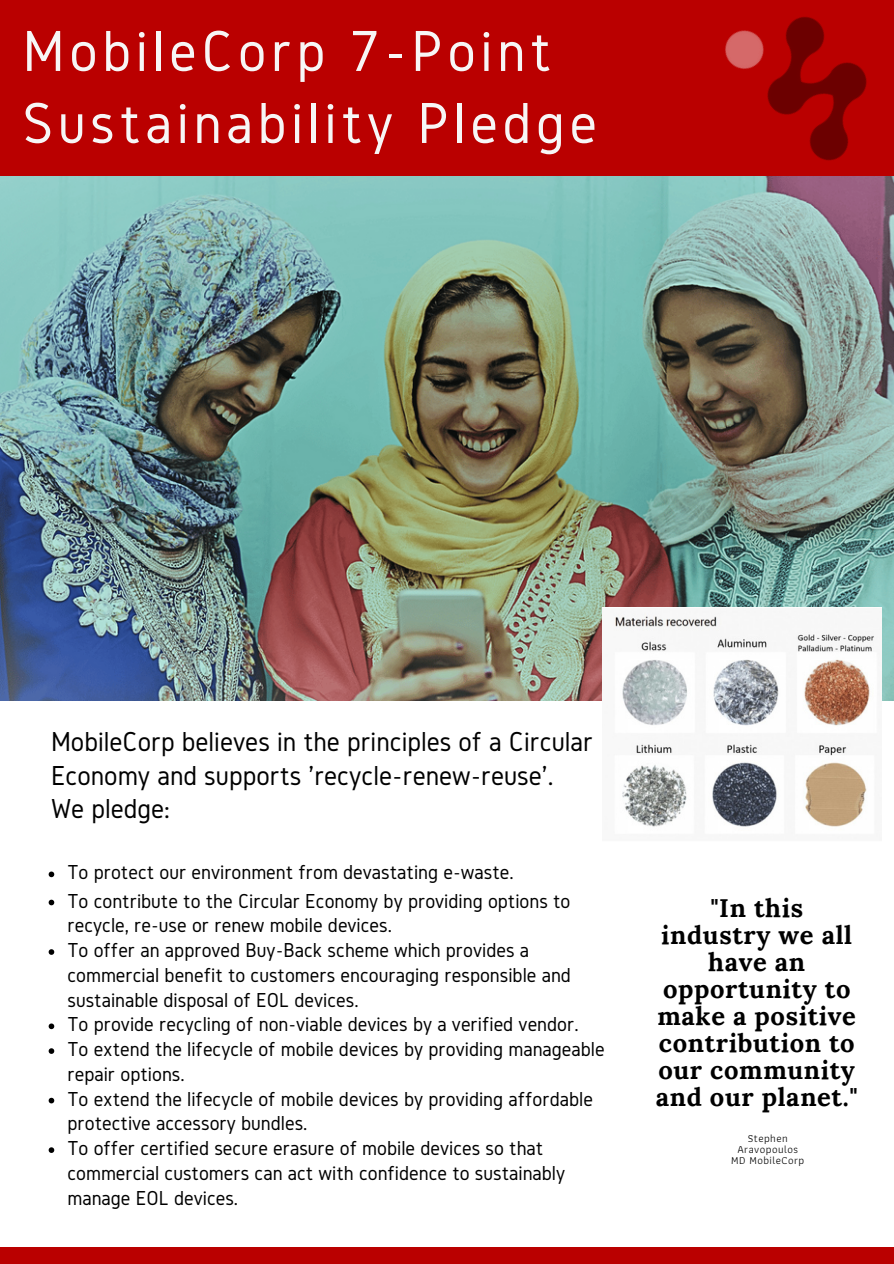
<style>
.page{position:relative;width:894px;height:1264px;background:#fff}
.page>*{position:absolute;margin:0;border:0;box-sizing:border-box;transform-origin:0 0}
.t1{font:60px/72px "Gidole";letter-spacing:.08em;color:#f7f6f6}
.t2{font:28.5px/33.8px "Gidole";color:#000}
.t3{font:700 25.5px/27px "Lora";letter-spacing:.025em;color:#000;text-align:center}
.t4{font:21px/24.8px "Gidole";color:#000}
.t5{font:10.95px/10.6px "Athiti";letter-spacing:.04em;color:#000;text-align:center}
</style>
<div class="page">
<img style="left:0;top:176px;width:893px;height:524px">
<div style="left:0;top:1247px;width:893px;height:16px;background:#ba0000"></div>
<div style="left:0;top:0;width:893px;height:176px;background:#ba0000"></div>
<img style="left:725px;top:16px;width:142px;height:145px">
<img style="left:602px;top:607px;width:278px;height:220px">
<svg style="left:49px;top:871px;width:5px;height:6px"></svg>
<svg style="left:49px;top:899px;width:5px;height:6px"></svg>
<svg style="left:49px;top:949px;width:5px;height:5px"></svg>
<svg style="left:49px;top:1023px;width:5px;height:6px"></svg>
<svg style="left:49px;top:1048px;width:5px;height:5px"></svg>
<svg style="left:49px;top:1097px;width:5px;height:6px"></svg>
<svg style="left:49px;top:1147px;width:5px;height:5px"></svg>
<h1 class="t1" style="left:23px;top:14px;width:575px">MobileCorp 7-Point<br>Sustainability Pledge</h1>
<h2 class="t2" style="left:51px;top:724px;width:543px">MobileCorp believes in the principles of a Circular<br>Economy and supports 'recycle-renew-reuse'.<br>We pledge:</h2>
<p class="t4" style="left:67px;top:858px;width:504px;line-height:28.2px">To protect our environment from devastating e-waste.<br>To contribute to the Circular Economy by providing options to</p>
<p class="t4" style="left:67px;top:912px;width:538px">recycle, re-use or renew mobile devices.<br>To offer an approved Buy-Back scheme which provides a commercial benefit to customers encouraging responsible and sustainable disposal of EOL devices.<br>To provide recycling of non-viable devices by a verified vendor.<br>To extend the lifecycle of mobile devices by providing manageable repair options.<br>To extend the lifecycle of mobile devices by providing affordable protective accessory bundles.<br>To offer certified secure erasure of mobile devices so that commercial customers can act with confidence to sustainably manage EOL devices.</p>
<p class="t3" style="left:655px;top:894px;width:203px">"In this industry we all have an opportunity to make a positive contribution to our community and our planet."</p>
<p class="t5" style="left:731px;top:1133px;width:75px">Stephen<br>Aravopoulos<br>MD MobileCorp</p>
</div>
